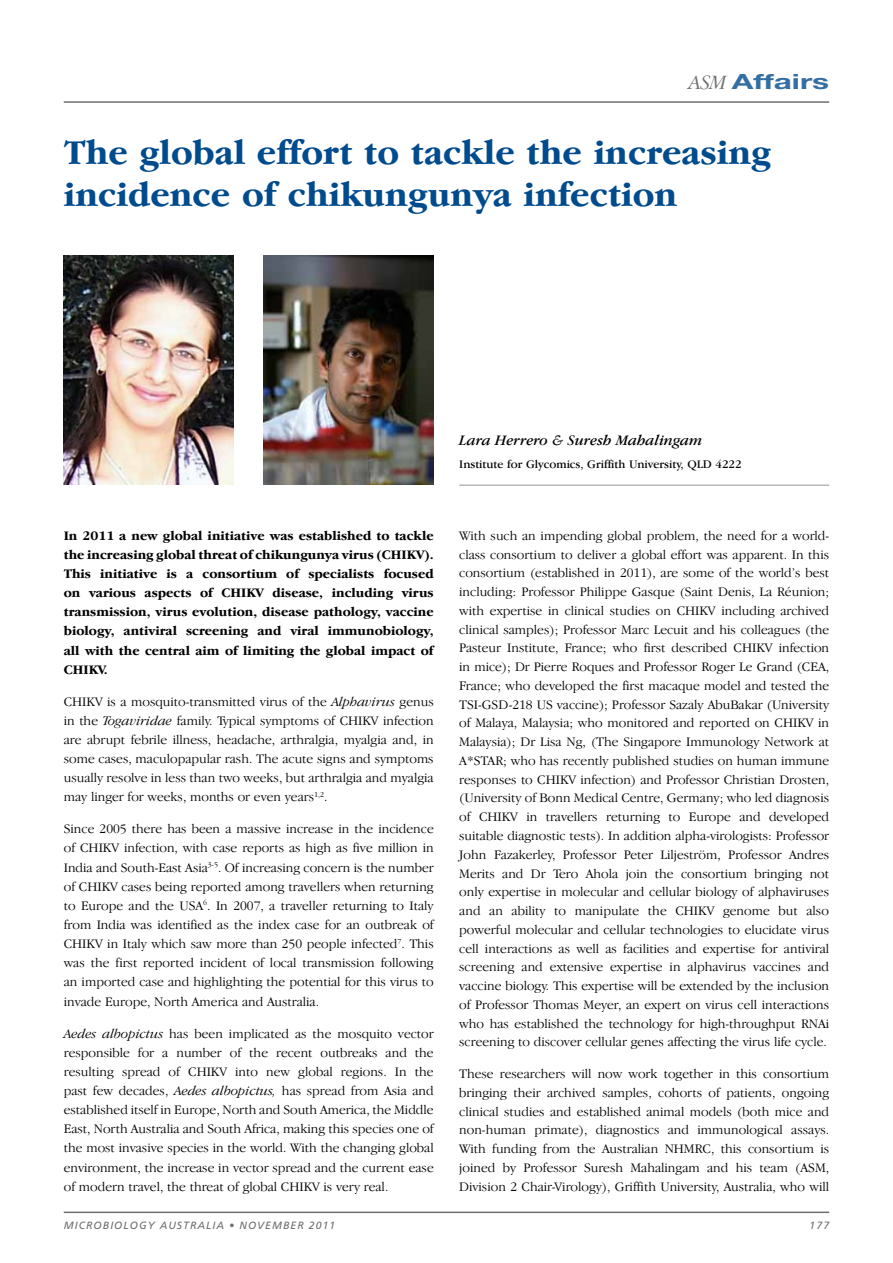
<style>
.page{position:relative;width:893px;height:1263px;background:#fff}
.page>*{position:absolute;margin:0;border:0;box-sizing:border-box;transform-origin:0 0}
.t1{font:700 36px/42px "Garamond IT Cby BT";color:#004b8d}
.t2{font:700 21px "Helvetica Neue";color:#336fa4;scale:1.5 1}
.t3{font:italic 15px "Garamond IT Cby BT";color:#000}
.t4{font:300 13.5px/18.8px "Garamond IT Cby BT";color:#000;text-align:justify}
.t5{font:700 13.5px/19.2px "Garamond IT Cby BT";color:#000;text-align:justify}
.t6{font:12px "Garamond IT Cby BT";color:#000}
.t7{font:italic 10.5px "Frutiger";letter-spacing:.1em;color:#6d6e71}
.s1{font-family:"Garamond IT Cby BT";font-weight:300;font-style:italic;color:#6d6e71}
.s2{font-style:italic}
</style>
<div class="page">
<hr style="left:64px;top:1211px;width:765px;height:2px;background:#6d6e71">
<hr style="left:64px;top:101px;width:765px;height:2px;background:#6d6e71">
<img style="left:264px;top:255px;width:170px;height:230px">
<img style="left:64px;top:255px;width:170px;height:230px">
<hr style="left:459px;top:485px;width:370px;height:1px;background:#939598">
<h2 class="t2" style="left:689px;top:68px;width:95px"><span class="s1">ASM</span> Affairs</h2>
<h1 class="t1" style="left:64px;top:131px;width:709px">The global effort to tackle the increasing incidence of chikungunya infection</h1>
<p class="t3" style="left:459px;top:431px;width:244px">Lara Herrero &amp; Suresh Mahalingam</p>
<p class="t6" style="left:459px;top:457px;width:284px">Institute for Glycomics, Griffith University, QLD 4222</p>
<p class="t5" style="left:64px;top:526px;width:371px">In 2011 a new global initiative was established to tackle the increasing global threat of chikungunya virus (CHIKV).<br>This initiative is a consortium of specialists focused on various aspects of CHIKV disease, including virus transmission, virus evolution, disease pathology, vaccine biology, antiviral screening and viral immunobiology, all with the central aim of limiting the global impact of CHIKV.</p>
<p class="t4" style="left:64px;top:691px;width:371px;line-height:19.2px">CHIKV is a mosquito-transmitted virus of the <span class="s2">Alphavirus</span> genus in the <span class="s2">Togaviridae</span> family. Typical symptoms of CHIKV infection are abrupt febrile illness, headache, arthralgia, myalgia and, in some cases, maculopapular rash. The acute signs and symptoms usually resolve in less than two weeks, but arthralgia and myalgia may linger for weeks, months or even years<sup>1,2</sup>.</p>
<p class="t4" style="left:64px;top:819px;width:371px;line-height:19.2px">Since 2005 there has been a massive increase in the incidence of CHIKV infection, with case reports as high as five million in India and South-East Asia<sup>3-5</sup>. Of increasing concern is the number of CHIKV cases being reported among travellers when returning to Europe and the USA<sup>6</sup>. In 2007, a traveller returning to Italy from India was identified as the index case for an outbreak of CHIKV in Italy which saw more than 250 people infected<sup>7</sup>. This was the first reported incident of local transmission following an imported case and highlighting the potential for this virus to invade Europe, North America and Australia.</p>
<p class="t4" style="left:64px;top:1023px;width:371px;line-height:19.2px"><span class="s2">Aedes albopictus</span> has been implicated as the mosquito vector responsible for a number of the recent outbreaks and the resulting spread of CHIKV into new global regions. In the past few decades, <span class="s2">Aedes albopictus,</span> has spread from Asia and established itself in Europe, North and South America, the Middle East, North Australia and South Africa, making this species one of the most invasive species in the world. With the changing global environment, the increase in vector spread and the current ease of modern travel, the threat of global CHIKV is very real.</p>
<p class="t4" style="left:459px;top:526px;width:371px">With such an impending global problem, the need for a world&shy;class consortium to deliver a global effort was apparent. In this consortium (established in 2011), are some of the world’s best including: Professor Philippe Gasque (Saint Denis, La Réunion; with expertise in clinical studies on CHIKV including archived clinical samples); Professor Marc Lecuit and his colleagues (the Pasteur Institute, France; who first described CHIKV infection in mice); Dr Pierre Roques and Professor Roger Le Grand (CEA, France; who developed the first macaque model and tested the TSI-GSD-218 US vaccine); Professor Sazaly AbuBakar (University of Malaya, Malaysia; who monitored and reported on CHIKV in Malaysia); Dr Lisa Ng, (The Singapore Immunology Network at A*STAR; who has recently published studies on human immune responses to CHIKV infection) and Professor Christian Drosten, (University of Bonn Medical Centre, Germany; who led diagnosis of CHIKV in travellers returning to Europe and developed suitable diagnostic tests). In addition alpha-virologists: Professor John Fazakerley, Professor Peter Liljeström, Professor Andres Merits and Dr Tero Ahola join the consortium bringing not only expertise in molecular and cellular biology of alphaviruses and an ability to manipulate the CHIKV genome but also powerful molecular and cellular technologies to elucidate virus cell interactions as well as facilities and expertise for antiviral screening and extensive expertise in alphavirus vaccines and vaccine biology. This expertise will be extended by the inclusion of Professor Thomas Meyer, an expert on virus cell interactions who has established the technology for high-throughput RNAi screening to discover cellular genes affecting the virus life cycle.</p>
<p class="t4" style="left:459px;top:1064px;width:371px">These researchers will now work together in this consortium bringing their archived samples, cohorts of patients, ongoing clinical studies and established animal models (both mice and non-human primate), diagnostics and immunological assays.<br>With funding from the Australian NHMRC, this consortium is joined by Professor Suresh Mahalingam and his team (ASM, Division 2 Chair-Virology), Griffith University, Australia, who will</p>
<p class="t7" style="left:64px;top:1219px;width:273px">MICROBIOLOGY AUSTRALIA • NOVEMBER 2011</p>
<p class="t7" style="left:810px;top:1219px;width:21px">177</p>
</div>
